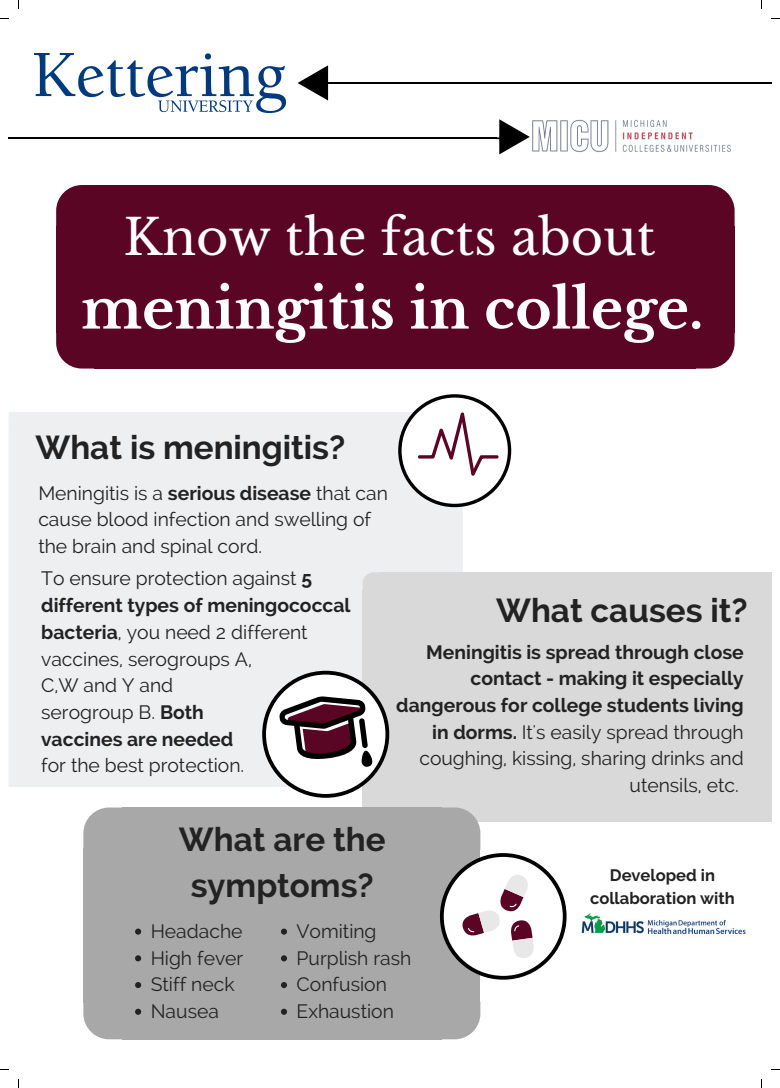
<style>
.page{position:relative;width:780px;height:1088px;background:#fff}
.page>*{position:absolute;margin:0;border:0;box-sizing:border-box;transform-origin:0 0}
.t1{font:700 55.12px "Libre Baskerville";color:#fff}
.t2{font:49.62px "Libre Baskerville";color:#fff}
.t3{font:700 33.06px/45.9px "Raleway";color:#222;text-align:center}
.t4{font:19.31px/26.7px "Raleway";color:#222}
.t5{font:700 19.31px/26.7px "Raleway";color:#222;text-align:right}
.t6{font:700 16.56px/22.9px "Raleway";color:#222;text-align:center}
.s1{font-weight:700}
.s2{font-weight:400}
</style>
<div class="page">
<svg style="left:696px;top:185px;width:38px;height:41px;background:#671a36"></svg>
<div style="left:694px;top:226px;width:40px;height:107px;background:#5a0524"></div>
<div style="left:95px;top:226px;width:601px;height:107px;background:#5a0524"></div>
<div style="left:95px;top:185px;width:601px;height:42px;background:#5a0524"></div>
<svg style="left:56px;top:185px;width:39px;height:41px;background:#691c38"></svg>
<div style="left:56px;top:226px;width:40px;height:107px;background:#5a0524"></div>
<div style="left:95px;top:331px;width:601px;height:37px;background:#5a0524"></div>
<svg style="left:56px;top:333px;width:39px;height:35px"></svg>
<svg style="left:696px;top:333px;width:38px;height:35px"></svg>
<hr style="left:328px;top:82px;width:442px;height:2px;background:#000">
<hr style="left:9px;top:137px;width:488px;height:2px;background:#000">
<svg style="left:496px;top:119px;width:33px;height:35px"></svg>
<div style="left:446px;top:429px;width:16px;height:343px;background:#eeeff1"></div>
<div style="left:10px;top:430px;width:436px;height:341px;background:#eeeff1"></div>
<div style="left:9px;top:412px;width:437px;height:18px;background:#eeeff1"></div>
<hr style="left:9px;top:429px;width:1px;height:343px;background:#959aa9">
<div style="left:9px;top:771px;width:437px;height:16px;background:#eeeff1"></div>
<div style="left:379px;top:590px;width:391px;height:216px;background:#d9d9d9"></div>
<div style="left:379px;top:572px;width:391px;height:18px;background:#d9d9d9"></div>
<svg style="left:362px;top:572px;width:17px;height:18px"></svg>
<div style="left:362px;top:590px;width:17px;height:216px;background:#d9d9d9"></div>
<div style="left:379px;top:806px;width:391px;height:15px;background:#d9d9d9"></div>
<svg style="left:362px;top:806px;width:17px;height:1px"></svg>
<div style="left:440px;top:848px;width:40px;height:155px;background:#a8a8a8"></div>
<div style="left:122px;top:848px;width:319px;height:155px;background:#a8a8a8"></div>
<div style="left:122px;top:807px;width:319px;height:43px;background:#a8a8a8"></div>
<svg style="left:83px;top:807px;width:39px;height:41px;background:#b1b1b1"></svg>
<div style="left:83px;top:848px;width:40px;height:155px;background:#a8a8a8"></div>
<div style="left:122px;top:1002px;width:319px;height:37px;background:#a8a8a8"></div>
<svg style="left:83px;top:1003px;width:39px;height:36px"></svg>
<svg style="left:441px;top:1003px;width:39px;height:36px"></svg>
<svg style="left:262px;top:671px;width:127px;height:127px"></svg>
<svg style="left:135px;top:928px;width:6px;height:6px"></svg>
<svg style="left:135px;top:955px;width:6px;height:6px"></svg>
<svg style="left:135px;top:982px;width:6px;height:6px"></svg>
<svg style="left:135px;top:1009px;width:6px;height:6px"></svg>
<svg style="left:281px;top:928px;width:6px;height:6px"></svg>
<svg style="left:281px;top:955px;width:6px;height:6px"></svg>
<svg style="left:281px;top:982px;width:6px;height:6px"></svg>
<svg style="left:281px;top:1009px;width:6px;height:6px"></svg>
<svg style="left:440px;top:807px;width:126px;height:172px"></svg>
<svg style="left:398px;top:394px;width:114px;height:113px"></svg>
<svg style="left:297px;top:65px;width:32px;height:36px"></svg>
<img style="left:581px;top:913px;width:165px;height:22px">
<img style="left:532px;top:119px;width:199px;height:33px">
<img style="left:35px;top:53px;width:250px;height:60px">
<h2 class="t2" style="left:123px;top:206px;width:533px">Know the facts about</h2>
<h1 class="t1" style="left:81px;top:275px;width:623px">meningitis in college.</h1>
<h3 class="t3" style="left:36px;top:425px;width:311px">What is meningitis?</h3>
<p class="t4" style="left:38px;top:479px;width:351px">Meningitis is a <span class="s1">serious disease</span> that can cause blood infection and swelling of the brain and spinal cord.</p>
<p class="t4" style="left:41px;top:565px;width:311px">To ensure protection against <span class="s1">5 different types of meningococcal bacteria</span>, you need 2 different vaccines, serogroups A,<br>C,W and Y and<br>serogroup B. <span class="s1">Both<br>vaccines are needed</span></p>
<p class="t4" style="left:41px;top:752px;width:204px">for the best protection.</p>
<h3 class="t3" style="left:496px;top:587px;width:253px">What causes it?</h3>
<p class="t5" style="left:396px;top:638px;width:349px">Meningitis is spread through close contact - making it especially dangerous for college students living in dorms. <span class="s2">It's easily spread through coughing, kissing, sharing drinks and utensils, etc.</span></p>
<h3 class="t3" style="left:179px;top:816px;width:208px">What are the symptoms?</h3>
<p class="t4" style="left:151px;top:918px;width:94px">Headache<br>High fever<br>Stiff neck<br>Nausea</p>
<p class="t4" style="left:296px;top:918px;width:116px">Vomiting<br>Purplish rash<br>Confusion<br>Exhaustion</p>
<p class="t6" style="left:590px;top:864px;width:146px">Developed in collaboration with</p>
</div>
